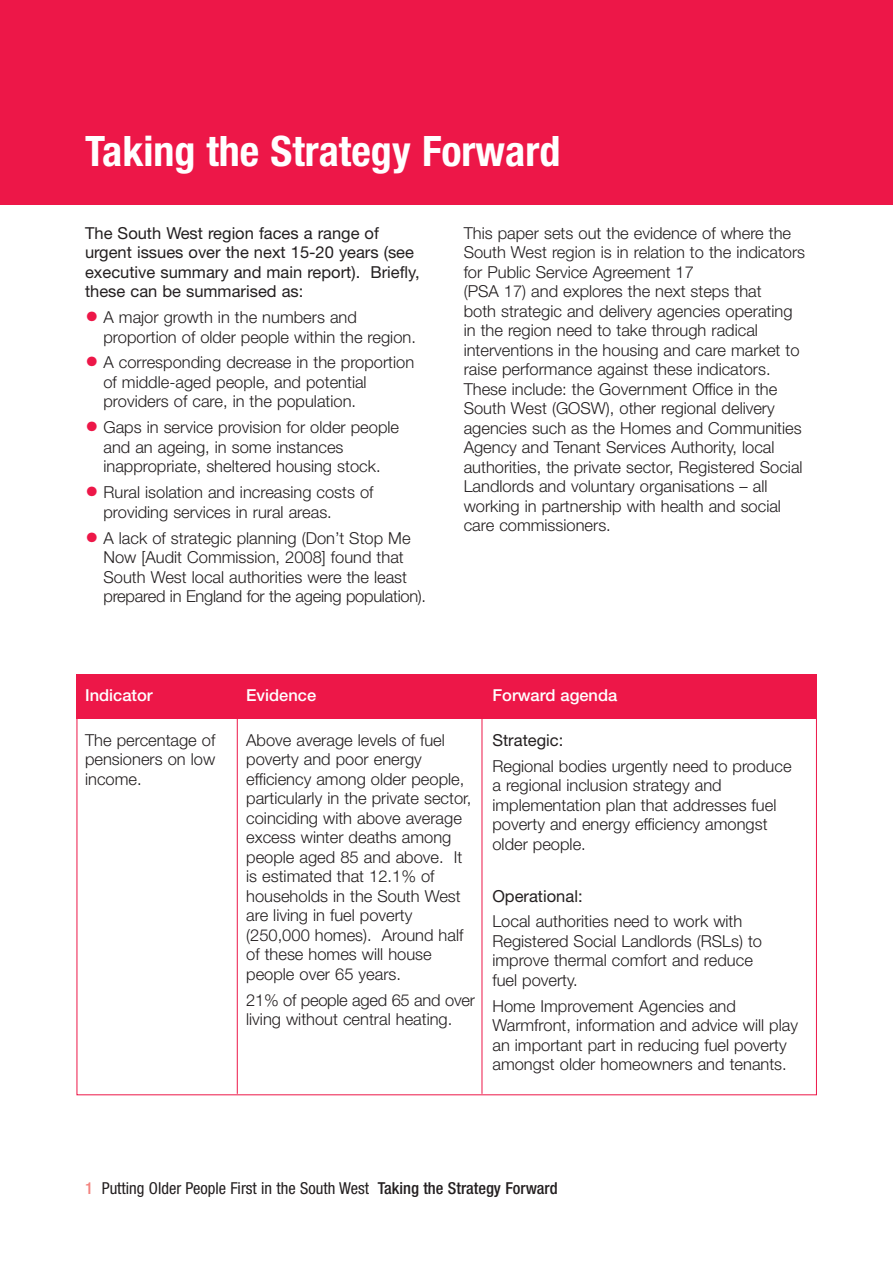
<style>
.page{position:relative;width:893px;height:1263px;background:#fff}
.page>*{position:absolute;margin:0;border:0;box-sizing:border-box;transform-origin:0 0}
.t1{font:700 condensed 42px "Helvetica Neue";color:#fff}
.t2{font:300 16.5px/19.5px "Helvetica Neue";color:#231f20}
.t3{font:16.5px/19.5px "Helvetica Neue";color:#231f20}
.t4{font:condensed 16.5px "Helvetica Neue";color:#231f20}
.t5{font:500 16.5px "Helvetica Neue";color:#fff}
.s1{font-size:27px;color:#ed1748}
.s2{font-weight:500;color:#f3847f}
.s3{font-weight:500}
</style>
<div class="page">
<div style="left:77px;top:674px;width:739px;height:45px;background:#ed1748"></div>
<div style="left:0;top:0;width:892px;height:204px;background:#ed1748"></div>
<hr style="left:481px;top:716px;width:1px;height:378px;background:#ed1748">
<hr style="left:237px;top:716px;width:1px;height:378px;background:#ed1748">
<h1 class="t1" style="left:85px;top:136px;width:477px">Taking the Strategy Forward</h1>
<p class="t3" style="left:85px;top:225px;width:336px">The South West region faces a range of urgent issues over the next 15-20 years (see executive summary and main report). Briefly, these can be summarised as:</p>
<p class="t2" style="left:103px;top:309px;width:314px;text-indent:-18px"><span class="s1">•</span> A major growth in the numbers and proportion of older people within the region.</p>
<p class="t2" style="left:103px;top:354px;width:312px;text-indent:-18px"><span class="s1">•</span> A corresponding decrease in the proportion of middle-aged people, and potential providers of care, in the population.</p>
<p class="t2" style="left:103px;top:419px;width:297px;text-indent:-18px"><span class="s1">•</span> Gaps in service provision for older people and an ageing, in some instances inappropriate, sheltered housing stock.</p>
<p class="t2" style="left:103px;top:484px;width:271px;text-indent:-18px"><span class="s1">•</span> Rural isolation and increasing costs of providing services in rural areas.</p>
<p class="t2" style="left:103px;top:529px;width:324px;text-indent:-18px"><span class="s1">•</span> A lack of strategic planning (Don’t Stop Me Now [Audit Commission, 2008] found that South West local authorities were the least prepared in England for the ageing population).</p>
<p class="t2" style="left:463px;top:225px;width:343px">This paper sets out the evidence of where the South West region is in relation to the indicators for Public Service Agreement 17<br>(PSA 17) and explores the next steps that<br>both strategic and delivery agencies operating in the region need to take through radical interventions in the housing and care market to raise performance against these indicators.<br>These include: the Government Office in the South West (GOSW), other regional delivery agencies such as the Homes and Communities Agency and Tenant Services Authority, local authorities, the private sector, Registered Social Landlords and voluntary organisations – all working in partnership with health and social care commissioners.</p>
<p class="t5" style="left:85px;top:689px;width:69px">Indicator</p>
<p class="t2" style="left:85px;top:732px;width:132px;text-align:justify">The percentage of pensioners on low income.</p>
<p class="t5" style="left:246px;top:689px;width:71px">Evidence</p>
<p class="t2" style="left:246px;top:732px;width:227px">Above average levels of fuel poverty and poor energy efficiency among older people, particularly in the private sector, coinciding with above average excess winter deaths among people aged 85 and above. It is estimated that 12.1% of households in the South West are living in fuel poverty (250,000 homes). Around half of these homes will house people over 65 years.</p>
<p class="t2" style="left:246px;top:992px;width:230px">21% of people aged 65 and over living without central heating.</p>
<p class="t5" style="left:492px;top:689px;width:126px">Forward agenda</p>
<p class="t3" style="left:492px;top:732px;width:72px">Strategic:</p>
<p class="t2" style="left:492px;top:758px;width:301px">Regional bodies urgently need to produce a regional inclusion strategy and implementation plan that addresses fuel poverty and energy efficiency amongst older people.</p>
<p class="t3" style="left:492px;top:888px;width:92px">Operational:</p>
<p class="t2" style="left:492px;top:913px;width:271px">Local authorities need to work with<br>Registered Social Landlords (RSLs) to improve thermal comfort and reduce fuel poverty.</p>
<p class="t2" style="left:492px;top:998px;width:307px">Home Improvement Agencies and Warmfront, information and advice will play an important part in reducing fuel poverty amongst older homeowners and tenants.</p>
<p class="t4" style="left:85px;top:1182px;width:474px"><span class="s2">1</span> Putting Older People First in the South West <span class="s3">Taking the Strategy Forward</span></p>
</div>
